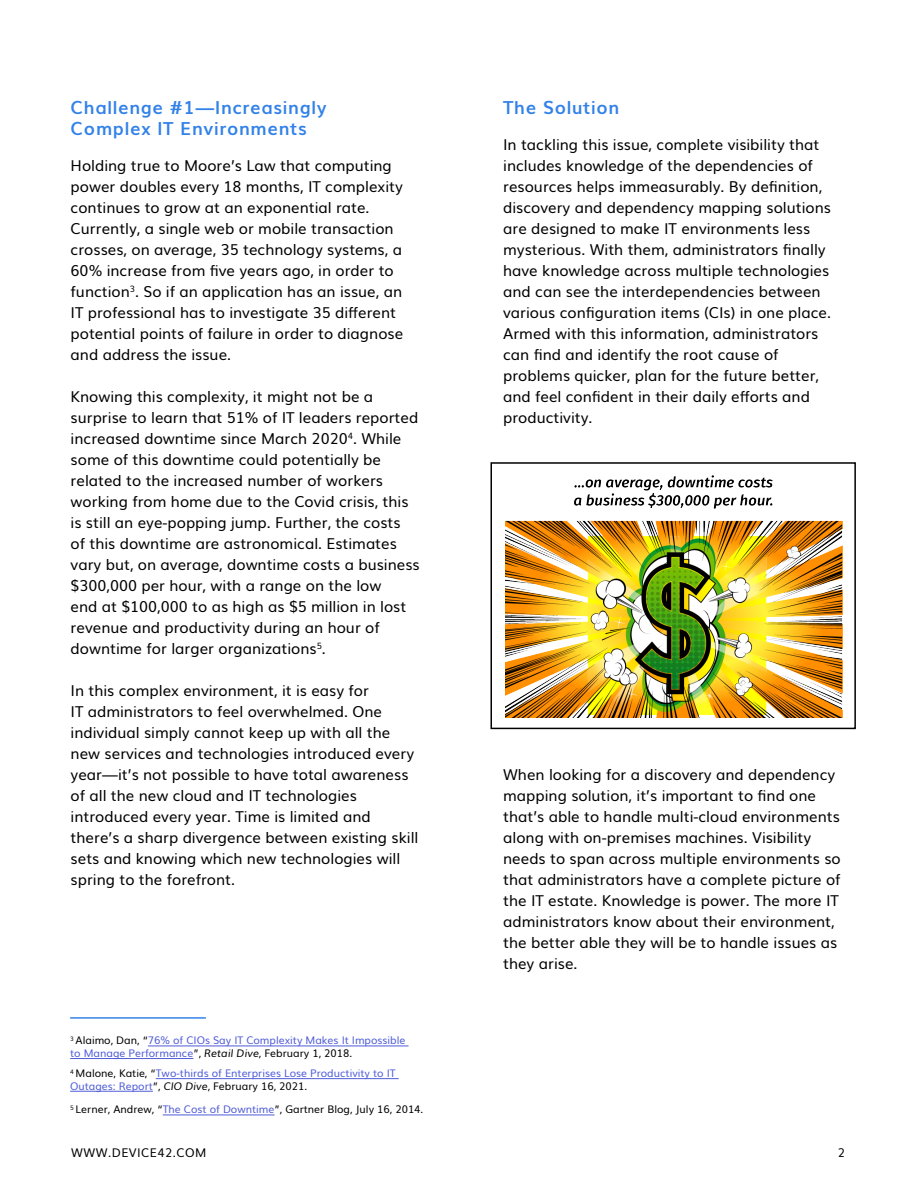
<style>
.page{position:relative;width:918px;height:1188px;background:#fff}
.page>*{position:absolute;margin:0;border:0;box-sizing:border-box;transform-origin:0 0}
.Heading{font:700 18px/21px "Muli";letter-spacing:.04em;color:#3382e8}
.Body_Copy{font:15px/21px "Muli";color:#000}
.t1{font:12px "Muli";letter-spacing:.04em;color:#000}
.Body_Copy-2{font:10.5px/12.6px "Muli";color:#4f5cd6}
.Body_Copy-3{font:10.5px "Muli";color:#000}
.s1{color:#000}
.s2{font-style:italic;color:#000}
.s3{color:#4f5cd6}
</style>
<div class="page">
<hr style="left:70px;top:1017px;width:136px;height:2px;background:#3382e8">
<hr style="left:148px;top:1046px;width:261px;height:1px;background:#4f5cd6">
<hr style="left:70px;top:1058px;width:123px;height:1px;background:#4f5cd6">
<hr style="left:156px;top:1078px;width:243px;height:1px;background:#4f5cd6">
<hr style="left:70px;top:1091px;width:83px;height:1px;background:#4f5cd6">
<hr style="left:163px;top:1115px;width:112px;height:1px;background:#4f5cd6">
<img style="left:505px;top:475px;width:338px;height:242px">
<div style="left:490px;top:462px;width:366px;height:267px;border:2px solid #000"></div>
<p class="Heading" style="left:71px;top:96px;width:257px">Challenge #1—Increasingly<br>Complex IT Environments</p>
<p class="Body_Copy" style="left:71px;top:154px;width:334px">Holding true to Moore’s Law that computing power doubles every 18 months, IT complexity continues to grow at an exponential rate.<br>Currently, a single web or mobile transaction crosses, on average, 35 technology systems, a 60% increase from five years ago, in order to function<sup>3</sup>. So if an application has an issue, an IT professional has to investigate 35 different potential points of failure in order to diagnose and address the issue.</p>
<p class="Body_Copy" style="left:71px;top:385px;width:351px">Knowing this complexity, it might not be a surprise to learn that 51% of IT leaders reported increased downtime since March 2020<sup>4</sup>. While some of this downtime could potentially be related to the increased number of workers working from home due to the Covid crisis, this is still an eye-popping jump. Further, the costs<br>of this downtime are astronomical. Estimates vary but, on average, downtime costs a business $300,000 per hour, with a range on the low<br>end at $100,000 to as high as $5 million in lost revenue and productivity during an hour of downtime for larger organizations<sup>5</sup>.</p>
<p class="Body_Copy" style="left:71px;top:679px;width:349px">In this complex environment, it is easy for<br>IT administrators to feel overwhelmed. One individual simply cannot keep up with all the new services and technologies introduced every year—it’s not possible to have total awareness of all the new cloud and IT technologies introduced every year. Time is limited and there’s a sharp divergence between existing skill sets and knowing which new technologies will spring to the forefront.</p>
<p class="Body_Copy-2" style="left:70px;top:1033px;width:337px"><sup>3</sup> <span class="s1">Alaimo, Dan, “</span>76% of CIOs Say IT Complexity Makes It Impossible to Manage Performance<span class="s1">”,</span> <span class="s2">Retail Dive</span><span class="s1">, February 1, 2018.</span></p>
<p class="Body_Copy-2" style="left:70px;top:1066px;width:327px"><sup>4</sup> <span class="s1">Malone, Katie, “</span>Two-thirds of Enterprises Lose Productivity to IT<br>Outages: Report<span class="s1">”,</span> <span class="s2">CIO Dive</span><span class="s1">, February 16, 2021.</span></p>
<p class="Body_Copy-3" style="left:70px;top:1101px;width:355px"><sup>5</sup> Lerner, Andrew, “<span class="s3">The Cost of Downtime</span>”, Gartner Blog, July 16, 2014.</p>
<p class="Heading" style="left:503px;top:96px;width:118px">The Solution</p>
<p class="Body_Copy" style="left:503px;top:133px;width:329px">In tackling this issue, complete visibility that includes knowledge of the dependencies of resources helps immeasurably. By definition, discovery and dependency mapping solutions are designed to make IT environments less mysterious. With them, administrators finally have knowledge across multiple technologies and can see the interdependencies between various configuration items (CIs) in one place.<br>Armed with this information, administrators can find and identify the root cause of problems quicker, plan for the future better, and feel confident in their daily efforts and productivity.</p>
<p class="Body_Copy" style="left:503px;top:763px;width:339px">When looking for a discovery and dependency mapping solution, it’s important to find one that’s able to handle multi-cloud environments along with on-premises machines. Visibility needs to span across multiple environments so that administrators have a complete picture of the IT estate. Knowledge is power. The more IT administrators know about their environment, the better able they will be to handle issues as they arise.</p>
<p class="t1" style="left:71px;top:1143px;width:137px">WWW.DEVICE42.COM</p>
<p class="t1" style="left:838px;top:1143px;width:9px">2</p>
</div>
